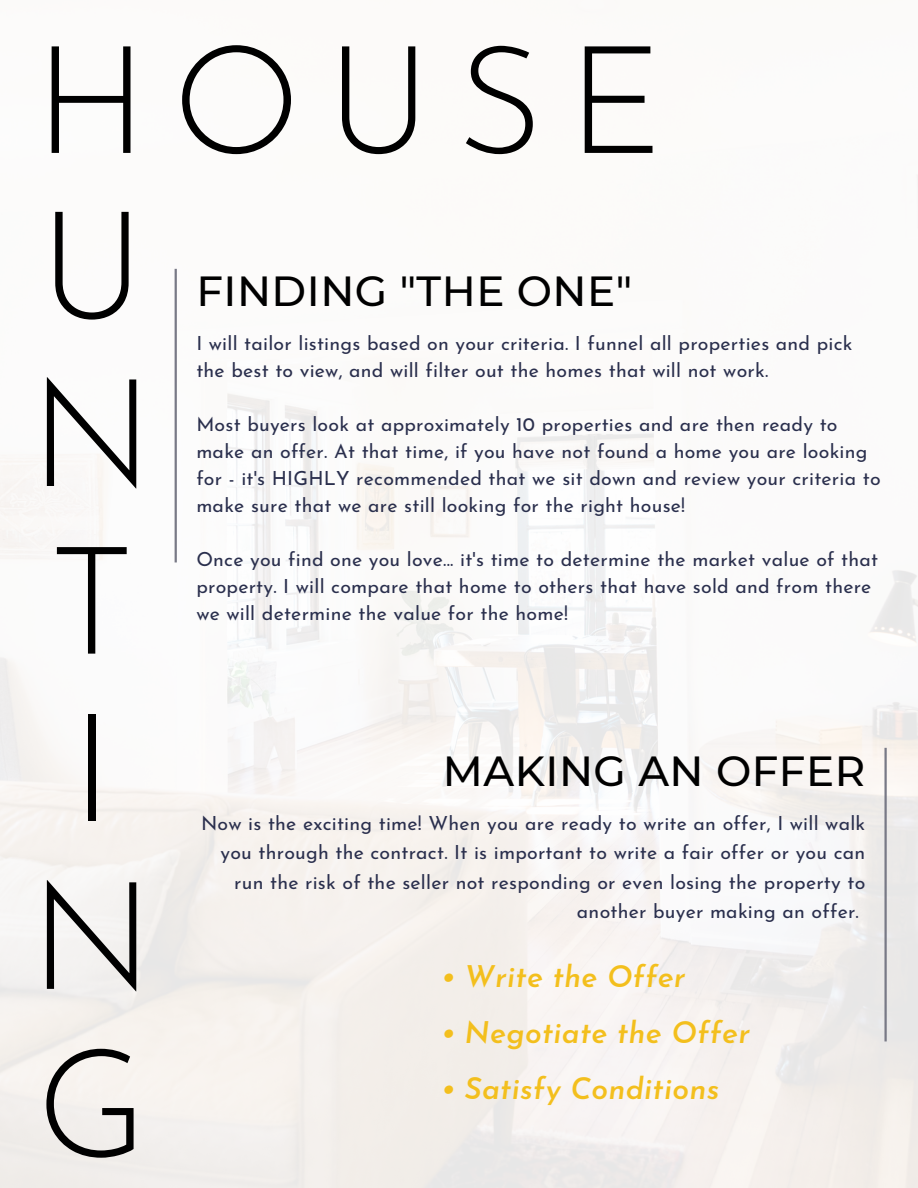
<style>
.page{position:relative;width:918px;height:1188px;background:#fff}
.page>*{position:absolute;margin:0;border:0;box-sizing:border-box;transform-origin:0 0}
.t1{font:300 150px/167.7px "Josefin Sans";letter-spacing:.165em;color:#000}
.t2{font:500 42px "Montserrat";letter-spacing:.01em;color:#000}
.t3{font:italic 600 29.85px "Josefin Sans";letter-spacing:.01em;color:#f3bf1d}
.t4{font:19.5px/27px "Josefin Sans";letter-spacing:.01em;color:#2a2f4d}
</style>
<div class="page">
<hr style="left:175px;top:269px;width:2px;height:293px;background:#787986">
<hr style="left:884px;top:748px;width:3px;height:293px;background:#787986">
<h1 class="t1" style="left:35px;top:32px;width:630px">HOUSE</h1>
<h1 class="t1" style="left:30px;top:197px;width:125px">U<br>N<br>T<br>I<br>N<br>G</h1>
<h2 class="t2" style="left:196px;top:266px;width:437px">FINDING "THE ONE"</h2>
<p class="t4" style="left:196px;top:331px;width:658px">I will tailor listings based on your criteria. I funnel all properties and pick the best to view, and will filter out the homes that will not work.</p>
<p class="t4" style="left:196px;top:412px;width:686px">Most buyers look at approximately 10 properties and are then ready to make an offer. At that time, if you have not found a home you are looking for - it's HIGHLY recommended that we sit down and review your criteria to make sure that we are still looking for the right house!</p>
<p class="t4" style="left:196px;top:547px;width:683px">Once you find one you love... it's time to determine the market value of that property. I will compare that home to others that have sold and from there we will determine the value for the home!</p>
<h2 class="t2" style="left:443px;top:746px;width:424px">MAKING AN OFFER</h2>
<p class="t4" style="left:201px;top:812px;width:666px">Now is the exciting time! When you are ready to write an offer, I will walk</p>
<p class="t4" style="left:221px;top:841px;width:646px">you through the contract. It is important to write a fair offer or you can</p>
<p class="t4" style="left:234px;top:870px;width:633px">run the risk of the seller not responding or even losing the property to</p>
<p class="t4" style="left:577px;top:899px;width:283px">another buyer making an offer.</p>
<h3 class="t3" style="left:440px;top:964px;width:247px">• Write the Offer</h3>
<h3 class="t3" style="left:440px;top:1021px;width:311px">• Negotiate the Offer</h3>
<h3 class="t3" style="left:440px;top:1077px;width:280px">• Satisfy Conditions</h3>
</div>
